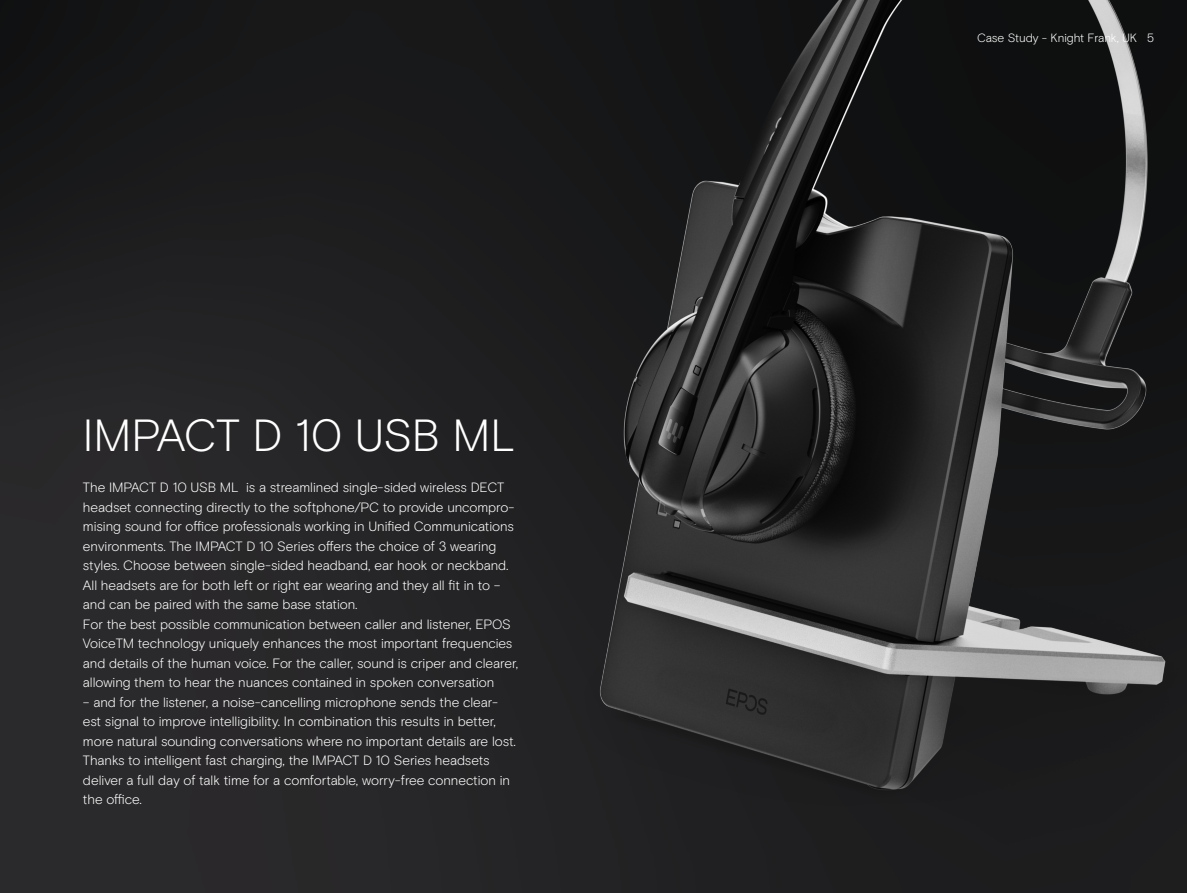
<style>
.page{position:relative;width:1187px;height:893px;background:#fff}
.page>*{position:absolute;margin:0;border:0;box-sizing:border-box;transform-origin:0 0}
.EPOS_bodytext{font:300 45px "EPOS Basis";letter-spacing:-.01em;color:#fff}
.EPOS_bodytext-2{font:300 13.5px/19.5px "EPOS Basis";letter-spacing:-.005em;color:#fff}
.t1{font:300 12px "EPOS Basis";letter-spacing:-.01em;color:#fff}
</style>
<div class="page">
<img style="left:0;top:0;width:251px;height:893px">
<img style="left:251px;top:0;width:935px;height:893px">
<p class="EPOS_bodytext" style="left:83px;top:409px;width:434px">IMPACT D 10 USB ML</p>
<p class="EPOS_bodytext-2" style="left:83px;top:478px;width:433px">The IMPACT D 10 USB ML is a streamlined single-sided wireless DECT headset connecting directly to the softphone/PC to provide uncompro&shy;mising sound for office professionals working in Unified Communications environments. The IMPACT D 10 Series offers the choice of 3 wearing styles. Choose between single-sided headband, ear hook or neckband.<br>All headsets are for both left or right ear wearing and they all fit in to – and can be paired with the same base station.</p>
<p class="EPOS_bodytext-2" style="left:83px;top:614px;width:436px">For the best possible communication between caller and listener, EPOS VoiceTM technology uniquely enhances the most important frequencies and details of the human voice. For the caller, sound is criper and clearer, allowing them to hear the nuances contained in spoken conversation</p>
<p class="EPOS_bodytext-2" style="left:83px;top:692px;width:434px">– and for the listener, a noise-cancelling microphone sends the clear&shy;est signal to improve intelligibility. In combination this results in better, more natural sounding conversations where no important details are lost.<br>Thanks to intelligent fast charging, the IMPACT D 10 Series headsets deliver a full day of talk time for a comfortable, worry-free connection in the office.</p>
<p class="t1" style="left:977px;top:31px;width:178px">Case Study - Knight Frank, UK 5</p>
</div>
